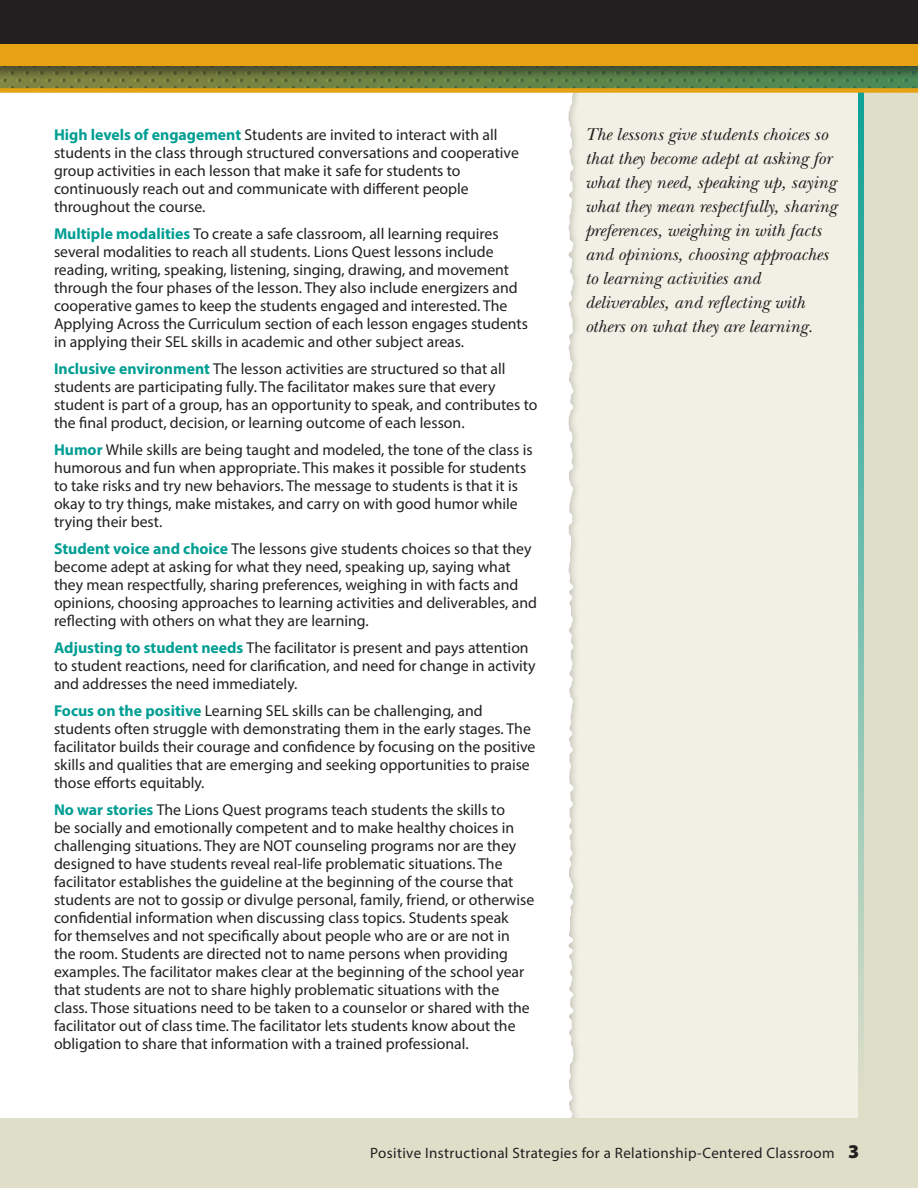
<style>
.page{position:relative;width:918px;height:1188px;background:#dedec9}
.page>*{position:absolute;margin:0;border:0;box-sizing:border-box;transform-origin:0 0}
.T1{font:italic 18px/24px "New Baskerville Std";color:#231f20}
.UPG_Text{font:15.75px/18px "Myriad Pro";color:#231f20}
.Folio{font:15px "Myriad Pro";letter-spacing:.025em;color:#231f20}
.s1{font-weight:700;color:#009e93}
.s2{font-weight:900;font-size:19.5px}
</style>
<div class="page">
<div style="left:0;top:0;width:858px;height:1118px;background:#fff"></div>
<div style="left:568px;top:0;width:290px;height:1118px;background:#f1f0e4"></div>
<svg style="left:0;top:80px;width:918px;height:13px;background:#959039"></svg>
<div style="left:0;top:0;width:918px;height:80px;background:#231f20;opacity:.55"></div>
<div style="left:0;top:0;width:918px;height:66px;background:#e6a213"></div>
<div style="left:0;top:0;width:918px;height:43px;background:#231f20"></div>
<p class="UPG_Text" style="left:54px;top:125px;width:466px"><span class="s1">High levels of engagement</span> Students are invited to interact with all students in the class through structured conversations and cooperative group activities in each lesson that make it safe for students to continuously reach out and communicate with different people throughout the course.</p>
<p class="UPG_Text" style="left:54px;top:224px;width:476px"><span class="s1">Multiple modalities</span> To create a safe classroom, all learning requires several modalities to reach all students. Lions Quest lessons include reading, writing, speaking, listening, singing, drawing, and movement through the four phases of the lesson. They also include energizers and cooperative games to keep the students engaged and interested. The Applying Across the Curriculum section of each lesson engages students in applying their SEL skills in academic and other subject areas.</p>
<p class="UPG_Text" style="left:54px;top:359px;width:485px"><span class="s1">Inclusive environment</span> The lesson activities are structured so that all students are participating fully. The facilitator makes sure that every student is part of a group, has an opportunity to speak, and contributes to the final product, decision, or learning outcome of each lesson.</p>
<p class="UPG_Text" style="left:54px;top:440px;width:480px"><span class="s1">Humor</span> While skills are being taught and modeled, the tone of the class is humorous and fun when appropriate. This makes it possible for students to take risks and try new behaviors. The message to students is that it is okay to try things, make mistakes, and carry on with good humor while trying their best.</p>
<p class="UPG_Text" style="left:54px;top:539px;width:485px"><span class="s1">Student voice and choice</span> The lessons give students choices so that they become adept at asking for what they need, speaking up, saying what they mean respectfully, sharing preferences, weighing in with facts and opinions, choosing approaches to learning activities and deliverables, and reflecting with others on what they are learning.</p>
<p class="UPG_Text" style="left:54px;top:638px;width:483px"><span class="s1">Adjusting to student needs</span> The facilitator is present and pays attention to student reactions, need for clarification, and need for change in activity and addresses the need immediately.</p>
<p class="UPG_Text" style="left:54px;top:701px;width:483px"><span class="s1">Focus on the positive</span> Learning SEL skills can be challenging, and students often struggle with demonstrating them in the early stages. The facilitator builds their courage and confidence by focusing on the positive skills and qualities that are emerging and seeking opportunities to praise those efforts equitably.</p>
<p class="UPG_Text" style="left:54px;top:800px;width:482px"><span class="s1">No war stories</span> The Lions Quest programs teach students the skills to<br>be socially and emotionally competent and to make healthy choices in challenging situations. They are NOT counseling programs nor are they designed to have students reveal real-life problematic situations. The facilitator establishes the guideline at the beginning of the course that students are not to gossip or divulge personal, family, friend, or otherwise confidential information when discussing class topics. Students speak<br>for themselves and not specifically about people who are or are not in the room. Students are directed not to name persons when providing examples. The facilitator makes clear at the beginning of the school year that students are not to share highly problematic situations with the class. Those situations need to be taken to a counselor or shared with the facilitator out of class time. The facilitator lets students know about the obligation to share that information with a trained professional.</p>
<p class="T1" style="left:585px;top:122px;width:253px">The lessons give students choices so that they become adept at asking for what they need, speaking up, saying what they mean respectfully, sharing preferences, weighing in with facts and opinions, choosing approaches to learning activities and deliverables, and reflecting with others on what they are learning.</p>
<p class="Folio" style="left:370px;top:1144px;width:491px">Positive Instructional Strategies for a Relationship-Centered Classroom <span class="s2">3</span></p>
</div>
